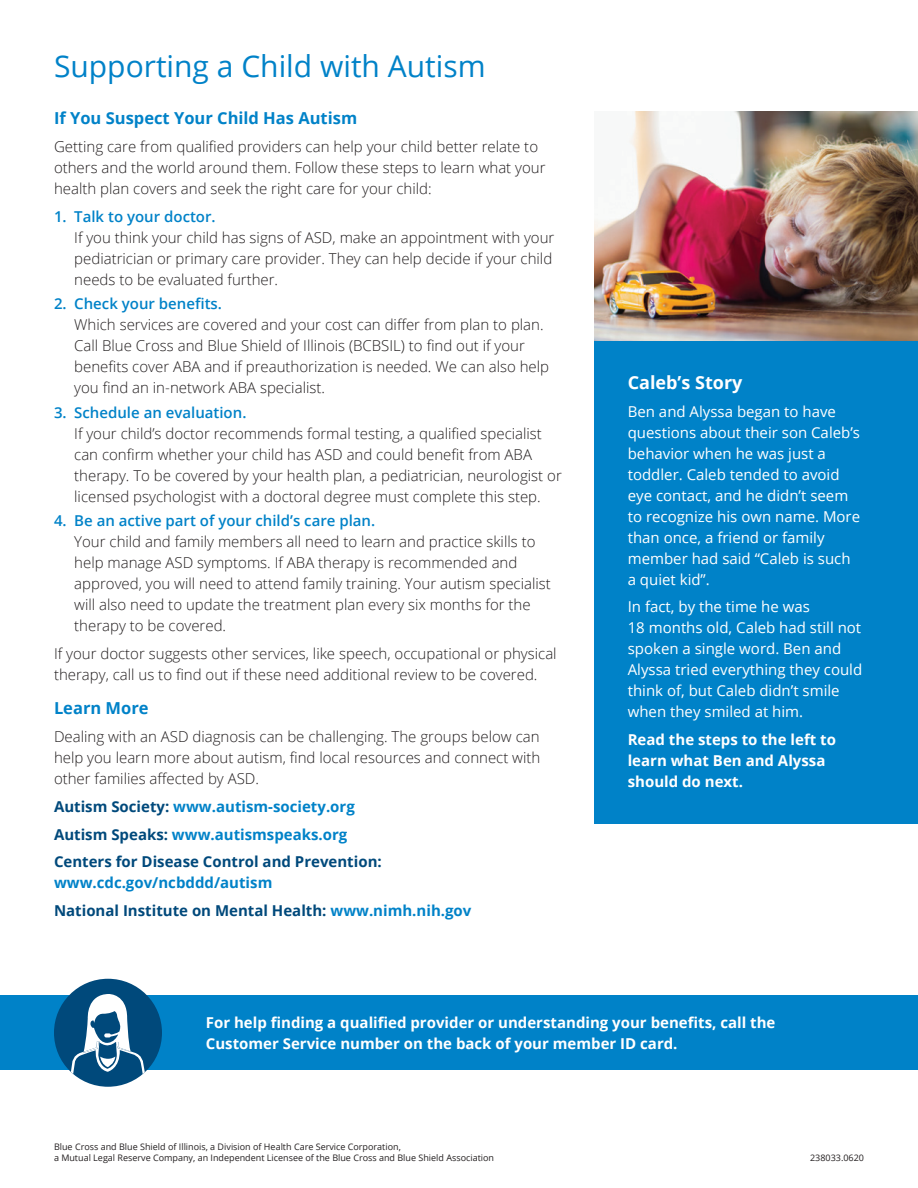
<style>
.page{position:relative;width:918px;height:1188px;background:#fff}
.page>*{position:absolute;margin:0;border:0;box-sizing:border-box;transform-origin:0 0}
.t1{font:30px "Open Sans";color:#0082c8}
.t2{font:700 18px "Open Sans";color:#fff}
.t3{font:700 16.5px "Open Sans";color:#0082c8}
.t4{font:300 15px/21px "Open Sans";color:#231f20}
.t5{font:15px/21px "Open Sans";color:#fff}
.t6{font:700 15px/21px "Open Sans";color:#fff}
.t7{font:700 15px/27.8px "Open Sans";color:#00497b}
.t8{font:600 15px "Open Sans";color:#0082c8}
.t9{font:700 15px/27.8px "Open Sans";color:#0082c8}
.t10{font:9px/10.8px "Open Sans";color:#231f20}
.s1{color:#0082c8}
.s2{color:#00497b}
</style>
<div class="page">
<div style="left:0;top:996px;width:918px;height:74px;background:#0082c8"></div>
<img style="left:594px;top:112px;width:324px;height:229px">
<div style="left:594px;top:341px;width:324px;height:483px;background:#0082c8"></div>
<div style="left:54px;top:979px;width:108px;height:108px;background:#00497b;border-radius:50%"></div>
<svg style="left:71px;top:994px;width:74px;height:80px"></svg>
<h1 class="t1" style="left:54px;top:46px;width:433px">Supporting a Child with Autism</h1>
<p class="t3" style="left:54px;top:107px;width:305px">If You Suspect Your Child Has Autism</p>
<p class="t4" style="left:54px;top:136px;width:493px">Getting care from qualified providers can help your child better relate to others and the world around them. Follow these steps to learn what your health plan covers and seek the right care for your child:</p>
<p class="t8" style="left:54px;top:206px;width:163px">1. Talk to your doctor.</p>
<p class="t4" style="left:74px;top:227px;width:482px">If you think your child has signs of ASD, make an appointment with your pediatrician or primary care provider. They can help decide if your child needs to be evaluated further.</p>
<p class="t8" style="left:54px;top:294px;width:170px">2. Check your benefits.</p>
<p class="t4" style="left:74px;top:314px;width:476px">Which services are covered and your cost can differ from plan to plan.<br>Call Blue Cross and Blue Shield of Illinois (BCBSIL) to find out if your benefits cover ABA and if preauthorization is needed. We can also help you find an in-network ABA specialist.</p>
<p class="t8" style="left:54px;top:402px;width:194px">3. Schedule an evaluation.</p>
<p class="t4" style="left:74px;top:422px;width:489px">If your child’s doctor recommends formal testing, a qualified specialist can confirm whether your child has ASD and could benefit from ABA therapy. To be covered by your health plan, a pediatrician, neurologist or licensed psychologist with a doctoral degree must complete this step.</p>
<p class="t8" style="left:54px;top:510px;width:323px">4. Be an active part of your child’s care plan.</p>
<p class="t4" style="left:74px;top:531px;width:478px">Your child and family members all need to learn and practice skills to help manage ASD symptoms. If ABA therapy is recommended and approved, you will need to attend family training. Your autism specialist will also need to update the treatment plan every six months for the therapy to be covered.</p>
<p class="t4" style="left:54px;top:642px;width:504px">If your doctor suggests other services, like speech, occupational or physical therapy, call us to find out if these need additional review to be covered.</p>
<p class="t3" style="left:54px;top:697px;width:96px">Learn More</p>
<p class="t4" style="left:54px;top:726px;width:488px;text-align:justify">Dealing with an ASD diagnosis can be challenging. The groups below can help you learn more about autism, find local resources and connect with other families affected by ASD.</p>
<p class="t7" style="left:54px;top:792px;width:329px">Autism Society: <span class="s1">www.autism-society.org<br></span>Autism Speaks: <span class="s1">www.autismspeaks.org<br></span>Centers for Disease Control and Prevention:</p>
<p class="t9" style="left:54px;top:869px;width:419px">www.cdc.gov/ncbddd/autism<br><span class="s2">National Institute on Mental Health:</span> www.nimh.nih.gov</p>
<p class="t2" style="left:628px;top:370px;width:116px">Caleb’s Story</p>
<p class="t5" style="left:628px;top:400px;width:234px">Ben and Alyssa began to have questions about their son Caleb’s behavior when he was just a toddler. Caleb tended to avoid eye contact, and he didn’t seem to recognize his own name. More than once, a friend or family member had said “Caleb is such a quiet kid”.</p>
<p class="t5" style="left:628px;top:596px;width:236px">In fact, by the time he was<br>18 months old, Caleb had still not spoken a single word. Ben and<br>Alyssa tried everything they could think of, but Caleb didn’t smile when they smiled at him.</p>
<p class="t6" style="left:628px;top:729px;width:210px">Read the steps to the left to learn what Ben and Alyssa should do next.</p>
<p class="t6" style="left:206px;top:1012px;width:571px">For help finding a qualified provider or understanding your benefits, call the<br>Customer Service number on the back of your member ID card.</p>
<p class="t10" style="left:54px;top:1141px;width:442px">Blue Cross and Blue Shield of Illinois, a Division of Health Care Service Corporation,<br>a Mutual Legal Reserve Company, an Independent Licensee of the Blue Cross and Blue Shield Association</p>
<p class="t10" style="left:810px;top:1152px;width:55px">238033.0620</p>
</div>
